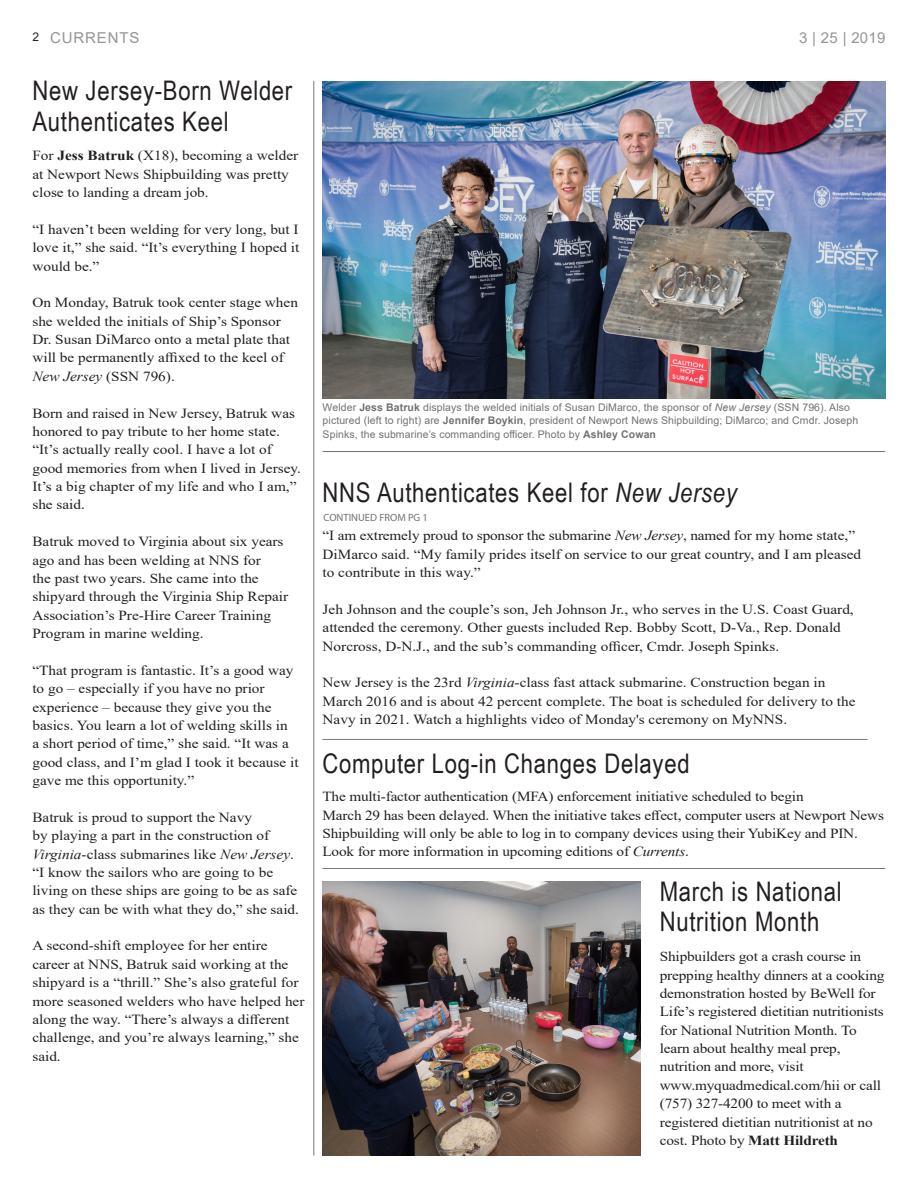
<style>
.page{position:relative;width:918px;height:1188px;background:#fff}
.page>*{position:absolute;margin:0;border:0;box-sizing:border-box;transform-origin:0 0}
.NEW_Currents_Body_Co{font:27px/30.8px "Arial Narrow";letter-spacing:.025em;color:#231f20}
.Table_of_Contents{font:15px "Arial";letter-spacing:.055em;color:#939598}
.Table_of_Contents-2{font:13.8px/18.3px "Times New Roman";color:#231f20;scale:1.1 1}
.t1{font:10.5px/13.5px "Arial";letter-spacing:.01em;color:#717275}
.t2{font:10.5px "Myriad Pro";color:#717275}
.s1{color:#fff}
.s2{font-weight:700}
.s3{font-style:italic}
</style>
<div class="page">
<img style="left:323px;top:81px;width:562px;height:318px">
<hr style="left:313px;top:81px;width:1px;height:1075px;background:#76787b">
<hr style="left:322px;top:739px;width:546px;height:1px;background:#76787b">
<hr style="left:323px;top:451px;width:562px;height:1px;background:#717275">
<img style="left:323px;top:881px;width:317px;height:275px">
<hr style="left:322px;top:868px;width:563px;height:1px;background:#76787b">
<p class="Table_of_Contents" style="left:32px;top:28px;width:108px"><span class="s1">2</span><sup>2</sup> CURRENTS</p>
<p class="Table_of_Contents" style="left:799px;top:28px;width:88px">3 | 25 | 2019</p>
<p class="NEW_Currents_Body_Co" style="left:33px;top:75px;width:261px">New Jersey-Born Welder<br>Authenticates Keel</p>
<p class="Table_of_Contents-2" style="left:32px;top:146px;width:243px">For <span class="s2">Jess Batruk</span> (X18), becoming a welder at Newport News Shipbuilding was pretty close to landing a dream job.</p>
<p class="Table_of_Contents-2" style="left:32px;top:220px;width:244px;text-align:justify">“I haven’t been welding for very long, but I love it,” she said. “It’s everything I hoped it would be.”</p>
<p class="Table_of_Contents-2" style="left:32px;top:293px;width:243px">On Monday, Batruk took center stage when she welded the initials of Ship’s Sponsor Dr. Susan DiMarco onto a metal plate that will be permanently affixed to the keel of <span class="s3">New Jersey</span> (SSN 796).</p>
<p class="Table_of_Contents-2" style="left:32px;top:403px;width:246px">Born and raised in New Jersey, Batruk was honored to pay tribute to her home state. “It’s actually really cool. I have a lot of good memories from when I lived in Jersey.<br>It’s a big chapter of my life and who I am,” she said.</p>
<p class="Table_of_Contents-2" style="left:32px;top:532px;width:234px">Batruk moved to Virginia about six years ago and has been welding at NNS for<br>the past two years. She came into the shipyard through the Virginia Ship Repair Association’s Pre-Hire Career Training Program in marine welding.</p>
<p class="Table_of_Contents-2" style="left:32px;top:661px;width:244px">“That program is fantastic. It’s a good way to go – especially if you have no prior experience – because they give you the basics. You learn a lot of welding skills in<br>a short period of time,” she said. “It was a good class, and I’m glad I took it because it gave me this opportunity.”</p>
<p class="Table_of_Contents-2" style="left:32px;top:808px;width:244px">Batruk is proud to support the Navy<br>by playing a part in the construction of <span class="s3">Virginia</span>-class submarines like <span class="s3">New Jersey</span>. “I know the sailors who are going to be living on these ships are going to be as safe as they can be with what they do,” she said.</p>
<p class="Table_of_Contents-2" style="left:32px;top:936px;width:249px">A second-shift employee for her entire career at NNS, Batruk said working at the shipyard is a “thrill.” She’s also grateful for more seasoned welders who have helped her along the way. “There’s always a different challenge, and you’re always learning,” she said.</p>
<p class="t1" style="left:323px;top:400px;width:537px">Welder <span class="s2">Jess Batruk</span> displays the welded initials of Susan DiMarco, the sponsor of <span class="s3">New Jersey</span> (SSN 796). Also pictured (left to right) are <span class="s2">Jennifer Boykin</span>, president of Newport News Shipbuilding; DiMarco; and Cmdr. Joseph<br>Spinks, the submarine’s commanding officer. Photo by <span class="s2">Ashley Cowan</span></p>
<p class="NEW_Currents_Body_Co" style="left:323px;top:476px;width:416px">NNS Authenticates Keel for <span class="s3">New Jersey</span></p>
<p class="t2" style="left:324px;top:511px;width:106px">CONTINUED FROM PG 1</p>
<p class="Table_of_Contents-2" style="left:323px;top:526px;width:491px">“I am extremely proud to sponsor the submarine <span class="s3">New Jersey</span>, named for my home state,”<br>DiMarco said. “My family prides itself on service to our great country, and I am pleased to contribute in this way.”</p>
<p class="Table_of_Contents-2" style="left:323px;top:600px;width:484px">Jeh Johnson and the couple’s son, Jeh Johnson Jr., who serves in the U.S. Coast Guard, attended the ceremony. Other guests included Rep. Bobby Scott, D-Va., Rep. Donald<br>Norcross, D-N.J., and the sub’s commanding officer, Cmdr. Joseph Spinks.</p>
<p class="Table_of_Contents-2" style="left:323px;top:673px;width:486px">New Jersey is the 23rd <span class="s3">Virginia</span>-class fast attack submarine. Construction began in<br>March 2016 and is about 42 percent complete. The boat is scheduled for delivery to the<br>Navy in 2021. Watch a highlights video of Monday's ceremony on MyNNS.</p>
<p class="NEW_Currents_Body_Co" style="left:322px;top:747px;width:369px">Computer Log-in Changes Delayed</p>
<p class="Table_of_Contents-2" style="left:322px;top:787px;width:512px">The multi-factor authentication (MFA) enforcement initiative scheduled to begin<br>March 29 has been delayed. When the initiative takes effect, computer users at Newport News Shipbuilding will only be able to log in to company devices using their YubiKey and PIN.<br>Look for more information in upcoming editions of <span class="s3">Currents</span>.</p>
<p class="NEW_Currents_Body_Co" style="left:660px;top:875px;width:183px;line-height:30px">March is National<br>Nutrition Month</p>
<p class="Table_of_Contents-2" style="left:660px;top:947px;width:206px">Shipbuilders got a crash course in prepping healthy dinners at a cooking demonstration hosted by BeWell for Life’s registered dietitian nutritionists for National Nutrition Month. To learn about healthy meal prep, nutrition and more, visit www.myquadmedical.com/hii or call (757) 327-4200 to meet with a registered dietitian nutritionist at no cost. Photo by <span class="s2">Matt Hildreth</span></p>
</div>
